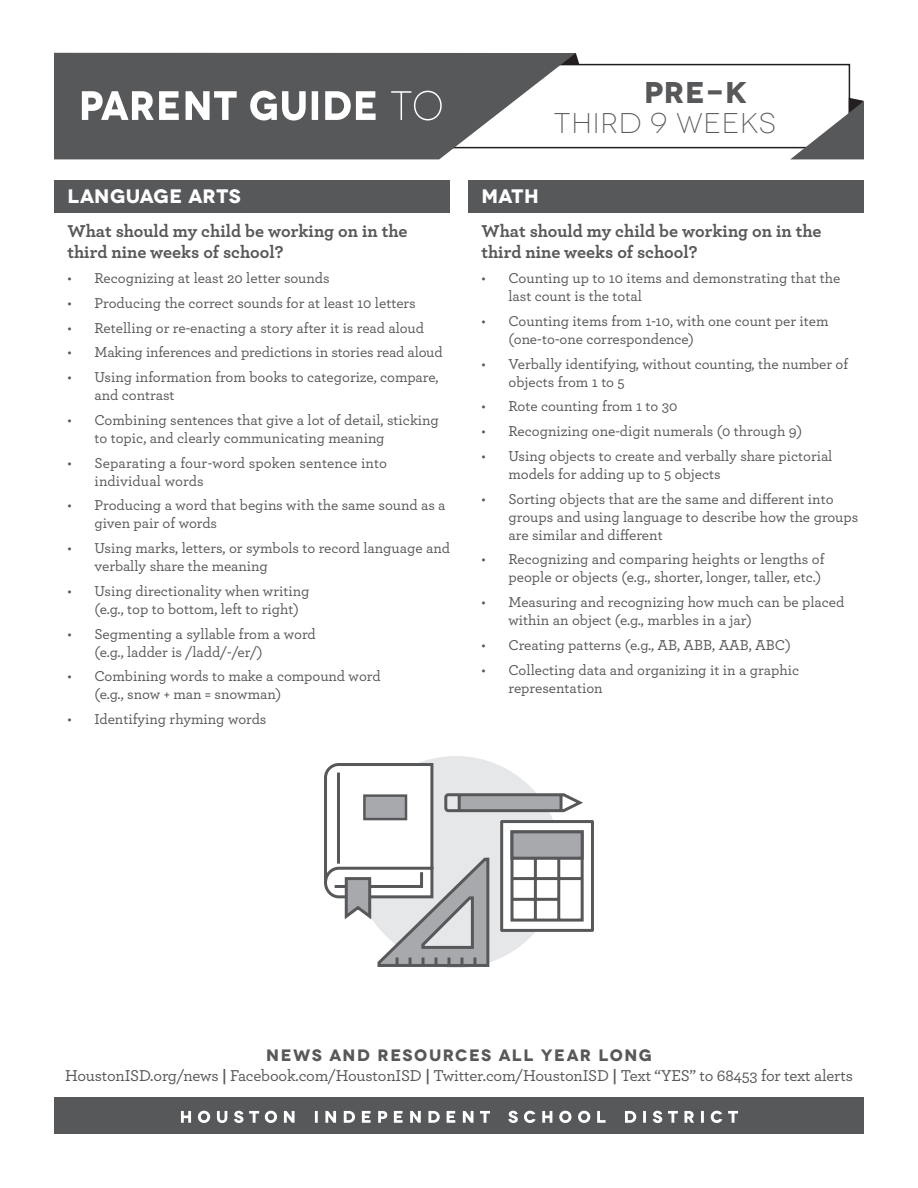
<style>
.page{position:relative;width:918px;height:1188px;background:#fff}
.page>*{position:absolute;margin:0;border:0;box-sizing:border-box;transform-origin:0 0}
.t1{font:700 30px "Novecentowide";color:#57585a}
.t2{font:300 28.5px "Novecentowide";letter-spacing:.03em;color:#57585a}
.t3{font:700 19.5px "Novecentowide";letter-spacing:.01em;color:#fff}
.t4{font:700 18px/21px "Archer";color:#57585a}
.t5{font:500 16.5px "Archer";letter-spacing:-.01em;color:#57585a}
.t6{font:700 16.5px "Novecentowide";letter-spacing:.09em;color:#57585a}
.t7{font:500 15px/18px "Archer";color:#57585a}
.s1{font-weight:700}
</style>
<div class="page">
<svg style="left:576px;top:53px;width:3px;height:11px"></svg>
<div style="left:54px;top:64px;width:796px;height:84px;border:2px solid #231f20"></div>
<svg style="left:54px;top:53px;width:522px;height:106px;fill:#57585a"></svg>
<svg style="left:790px;top:98px;width:74px;height:61px"></svg>
<svg style="left:82px;top:91px;width:360px;height:30px"></svg>
<div style="left:54px;top:1097px;width:810px;height:37px;background:#57585a"></div>
<svg style="left:181px;top:1111px;width:557px;height:12px"></svg>
<div style="left:54px;top:180px;width:396px;height:33px;background:#57585a"></div>
<div style="left:468px;top:180px;width:396px;height:33px;background:#57585a"></div>
<div style="left:500px;top:820px;width:94px;height:112px;background:#fff;border:3px solid #57585a"></div>
<svg style="left:324px;top:762px;width:263px;height:206px"></svg>
<div style="left:363px;top:794px;width:44px;height:26px;background:#a8a9ad;border:2px solid #57585a"></div>
<hr style="left:337px;top:773px;width:3px;height:91px;background:#57585a">
<p class="t3" style="left:68px;top:184px;width:175px">LANGUAGE ARTS</p>
<p class="t4" style="left:68px;top:220px;width:341px">What should my child be working on in the third nine weeks of school?</p>
<p class="t7" style="left:68px;top:268px;width:264px">• Recognizing at least 20 letter sounds</p>
<p class="t7" style="left:68px;top:293px;width:350px">• Producing the correct sounds for at least 10 letters</p>
<p class="t7" style="left:68px;top:318px;width:358px">• Retelling or re-enacting a story after it is read aloud</p>
<p class="t7" style="left:68px;top:343px;width:377px">• Making inferences and predictions in stories read aloud</p>
<p class="t7" style="left:94px;top:367px;width:346px;text-indent:-27px">• Using information from books to categorize, compare, and contrast</p>
<p class="t7" style="left:94px;top:410px;width:346px;text-indent:-27px">• Combining sentences that give a lot of detail, sticking to topic, and clearly communicating meaning</p>
<p class="t7" style="left:94px;top:453px;width:294px;text-indent:-27px">• Separating a four-word spoken sentence into individual words</p>
<p class="t7" style="left:94px;top:496px;width:353px;text-indent:-27px">• Producing a word that begins with the same sound as a given pair of words</p>
<p class="t7" style="left:94px;top:538px;width:357px;text-indent:-27px">• Using marks, letters, or symbols to record language and verbally share the meaning</p>
<p class="t7" style="left:94px;top:581px;width:216px;text-indent:-27px">• Using directionality when writing (e.g., top to bottom, left to right)</p>
<p class="t7" style="left:94px;top:624px;width:223px;text-indent:-27px">• Segmenting a syllable from a word (e.g., ladder is /ladd/-/er/)</p>
<p class="t7" style="left:94px;top:667px;width:288px;text-indent:-27px">• Combining words to make a compound word (e.g., snow + man = snowman)</p>
<p class="t7" style="left:68px;top:709px;width:201px">• Identifying rhyming words</p>
<p class="t1" style="left:644px;top:74px;width:105px">PRE-K</p>
<p class="t2" style="left:554px;top:107px;width:223px">THIRD 9 WEEKS</p>
<p class="t3" style="left:482px;top:184px;width:59px">MATH</p>
<p class="t4" style="left:482px;top:220px;width:341px">What should my child be working on in the third nine weeks of school?</p>
<p class="t7" style="left:508px;top:268px;width:333px;text-indent:-27px">• Counting up to 10 items and demonstrating that the last count is the total</p>
<p class="t7" style="left:508px;top:311px;width:322px;text-indent:-27px">• Counting items from 1-10, with one count per item (one-to-one correspondence)</p>
<p class="t7" style="left:508px;top:354px;width:341px;text-indent:-27px">• Verbally identifying, without counting, the number of objects from 1 to 5</p>
<p class="t7" style="left:482px;top:397px;width:198px">• Rote counting from 1 to 30</p>
<p class="t7" style="left:482px;top:421px;width:322px">• Recognizing one-digit numerals (0 through 9)</p>
<p class="t7" style="left:508px;top:446px;width:325px;text-indent:-27px">• Using objects to create and verbally share pictorial models for adding up to 5 objects</p>
<p class="t7" style="left:508px;top:489px;width:351px;text-indent:-27px">• Sorting objects that are the same and different into groups and using language to describe how the groups are similar and different</p>
<p class="t7" style="left:482px;top:550px;width:344px;text-align:right">• Recognizing and comparing heights or lengths of people or objects (e.g., shorter, longer, taller, etc.)</p>
<p class="t7" style="left:508px;top:592px;width:337px;text-indent:-27px">• Measuring and recognizing how much can be placed within an object (e.g., marbles in a jar)</p>
<p class="t7" style="left:482px;top:635px;width:311px">• Creating patterns (e.g., AB, ABB, AAB, ABC)</p>
<p class="t7" style="left:508px;top:660px;width:292px;text-indent:-27px">• Collecting data and organizing it in a graphic representation</p>
<p class="t6" style="left:266px;top:1045px;width:387px">NEWS AND RESOURCES ALL YEAR LONG</p>
<p class="t5" style="left:65px;top:1063px;width:789px">HoustonISD.org/news <span class="s1">|</span> Facebook.com/HoustonISD <span class="s1">|</span> Twitter.com/HoustonISD <span class="s1">|</span> Text “YES” to 68453 for text alerts</p>
</div>
